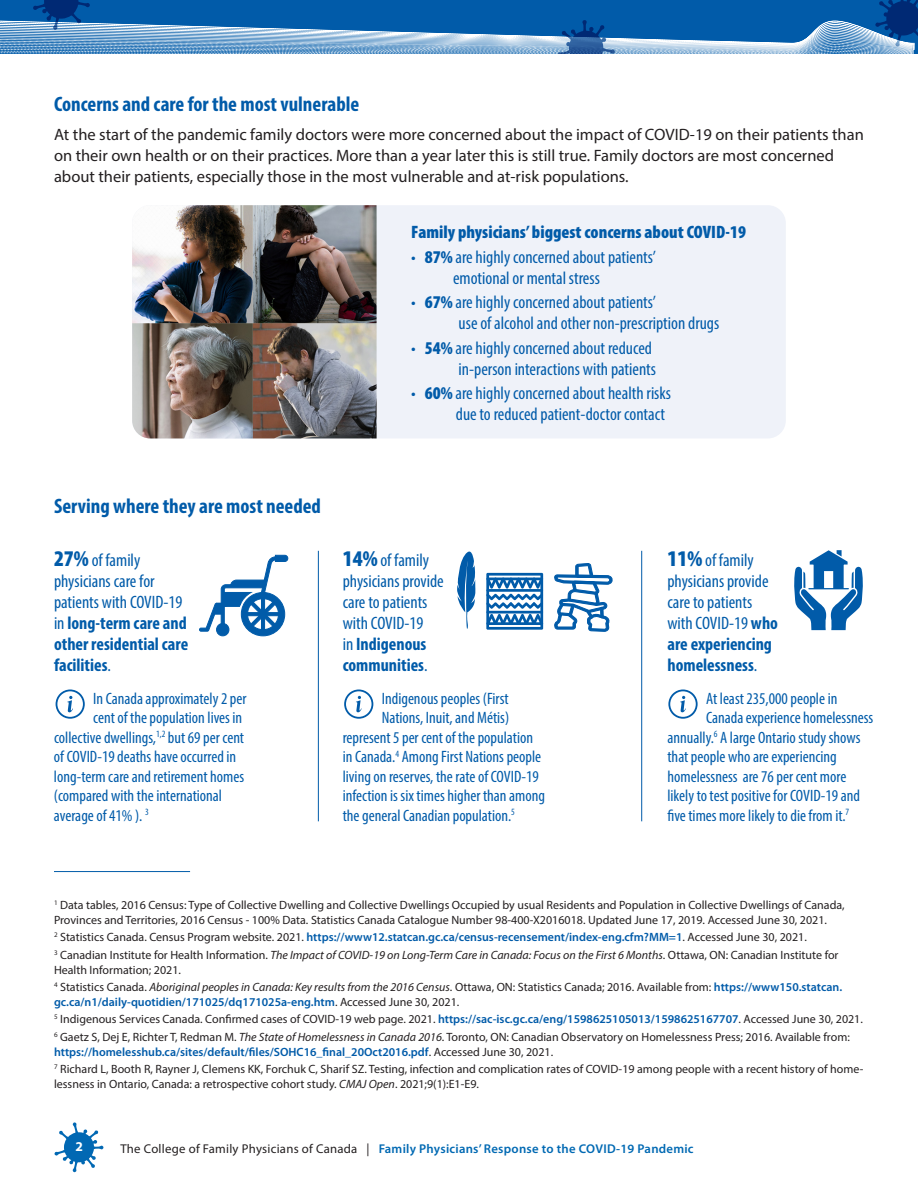
<style>
.page{position:relative;width:918px;height:1188px;background:#fff}
.page>*{position:absolute;margin:0;border:0;box-sizing:border-box;transform-origin:0 0}
.t1{font:700 condensed 21px "Myriad Pro";color:#015ba9}
.t2{font:condensed 18px/21px "Myriad Pro";color:#015ba9}
.t3{font:900 condensed 18px "Myriad Pro";color:#015ba9}
.t4{font:condensed 16.5px "Myriad Pro";color:#015ba9}
.t5{font:16.5px/21px "Myriad Pro";color:#231f20}
.t6{font:700 13.5px "Myriad Pro";color:#fff}
.t7{font:600 12.75px "Myriad Pro";letter-spacing:.02em;color:#0069b3}
.t8{font:12px/15px "Myriad Pro";color:#231f20}
.t9{font:600 12px "Myriad Pro";color:#015ba9}
.s1{font-weight:900}
.s2{font-weight:900;font-size:22.5px}
.s3{font-weight:700}
.s4{font-weight:400;color:#231f20}
.s5{font-style:italic}
.s6{font-weight:600;color:#015ba9}
</style>
<div class="page">
<svg style="left:54px;top:1122px;width:50px;height:50px"></svg>
<div style="left:132px;top:205px;width:654px;height:233px;background:#eff2f9;border-radius:18px"></div>
<img style="left:132px;top:205px;width:245px;height:233px">
<svg style="left:199px;top:555px;width:89px;height:81px"></svg>
<svg style="left:457px;top:551px;width:19px;height:78px"></svg>
<svg style="left:486px;top:573px;width:57px;height:57px"></svg>
<hr style="left:486px;top:589px;width:57px;height:3px;background:#015ba9">
<hr style="left:486px;top:611px;width:57px;height:3px;background:#015ba9">
<svg style="left:554px;top:563px;width:59px;height:69px"></svg>
<svg style="left:794px;top:550px;width:69px;height:80px"></svg>
<hr style="left:641px;top:551px;width:1px;height:270px;background:#015ba9">
<hr style="left:318px;top:551px;width:1px;height:270px;background:#015ba9">
<hr style="left:54px;top:871px;width:136px;height:1px;background:#015ba9">
<svg style="left:56px;top:690px;width:29px;height:29px"></svg>
<svg style="left:344px;top:690px;width:29px;height:29px"></svg>
<svg style="left:668px;top:690px;width:30px;height:29px"></svg>
<svg style="left:0;top:0;width:918px;height:54px;background:#3d7fba"></svg>
<p class="t1" style="left:54px;top:91px;width:307px">Concerns and care for the most vulnerable</p>
<p class="t5" style="left:54px;top:124px;width:811px">At the start of the pandemic family doctors were more concerned about the impact of COVID-19 on their patients than on their own health or on their practices. More than a year later this is still true. Family doctors are most concerned about their patients, especially those in the most vulnerable and at-risk populations.</p>
<p class="t3" style="left:411px;top:222px;width:336px">Family physicians’ biggest concerns about COVID-19</p>
<p class="t2" style="left:453px;top:246px;width:205px;text-indent:-42px">• <span class="s1">87%</span> are highly concerned about patients’ emotional or mental stress</p>
<p class="t2" style="left:459px;top:292px;width:262px;text-indent:-47px">• <span class="s1">67%</span> are highly concerned about patients’<br>use of alcohol and other non-prescription drugs</p>
<p class="t2" style="left:411px;top:337px;width:246px;text-align:right">• <span class="s1">54%</span> are highly concerned about reduced in-person interactions with patients</p>
<p class="t2" style="left:456px;top:383px;width:217px;text-indent:-45px">• <span class="s1">60%</span> are highly concerned about health risks due to reduced patient-doctor contact</p>
<p class="t1" style="left:54px;top:492px;width:269px">Serving where they are most needed</p>
<p class="t2" style="left:54px;top:549px;width:136px"><span class="s2">27%</span> of family physicians care for patients with COVID-19 in <span class="s3">long-term care and other residential care facilities</span>.</p>
<p class="t4" style="left:93px;top:689px;width:155px">In Canada approximately 2 per</p>
<p class="t4" style="left:93px;top:708px;width:151px">cent of the population lives in</p>
<p class="t4" style="left:54px;top:728px;width:192px">collective dwellings,<sup>1,2</sup> but 69 per cent</p>
<p class="t4" style="left:54px;top:747px;width:184px">of COVID-19 deaths have occurred in</p>
<p class="t4" style="left:54px;top:767px;width:192px">long-term care and retirement homes</p>
<p class="t4" style="left:54px;top:786px;width:170px">(compared with the international</p>
<p class="t4" style="left:54px;top:806px;width:96px">average of 41% ). <sup>3</sup></p>
<p class="t2" style="left:343px;top:549px;width:103px"><span class="s2">14%</span> of family physicians provide care to patients with COVID-19<br>in <span class="s3">Indigenous communities</span>.</p>
<p class="t4" style="left:382px;top:689px;width:128px">Indigenous peoples (First</p>
<p class="t4" style="left:382px;top:708px;width:129px">Nations, Inuit, and Métis)</p>
<p class="t4" style="left:343px;top:728px;width:192px">represent 5 per cent of the population</p>
<p class="t4" style="left:343px;top:747px;width:200px">in Canada.<sup>4</sup> Among First Nations people</p>
<p class="t4" style="left:343px;top:767px;width:198px">living on reserves, the rate of COVID-19</p>
<p class="t4" style="left:343px;top:786px;width:204px">infection is six times higher than among</p>
<p class="t4" style="left:343px;top:806px;width:174px">the general Canadian population.<sup>5</sup></p>
<p class="t2" style="left:667px;top:549px;width:112px"><span class="s2">11%</span> of family physicians provide care to patients with COVID-19 <span class="s3">who are experiencing homelessness</span>.</p>
<p class="t4" style="left:706px;top:689px;width:133px">At least 235,000 people in</p>
<p class="t4" style="left:706px;top:708px;width:169px">Canada experience homelessness</p>
<p class="t4" style="left:667px;top:728px;width:195px">annually.<sup>6</sup> A large Ontario study shows</p>
<p class="t4" style="left:667px;top:747px;width:171px">that people who are experiencing</p>
<p class="t4" style="left:667px;top:767px;width:180px">homelessness are 76 per cent more</p>
<p class="t4" style="left:667px;top:786px;width:194px">likely to test positive for COVID-19 and</p>
<p class="t4" style="left:667px;top:806px;width:183px">five times more likely to die from it.<sup>7</sup></p>
<p class="t8" style="left:54px;top:897px;width:792px"><sup>1</sup> Data tables, 2016 Census: Type of Collective Dwelling and Collective Dwellings Occupied by usual Residents and Population in Collective Dwellings of Canada,<br>Provinces and Territories, 2016 Census - 100% Data. Statistics Canada Catalogue Number 98-400-X2016018. Updated June 17, 2019. Accessed June 30, 2021.</p>
<p class="t9" style="left:54px;top:929px;width:754px"><sup>2</sup> <span class="s4">Statistics Canada. Census Program website. 2021.</span> https://www12.statcan.gc.ca/census-recensement/index-eng.cfm?MM=1<span class="s4">. Accessed June 30, 2021.</span></p>
<p class="t8" style="left:54px;top:947px;width:786px"><sup>3</sup> Canadian Institute for Health Information. <span class="s5">The Impact of COVID-19 on Long-Term Care in Canada: Focus on the First 6 Months</span>. Ottawa, ON: Canadian Institute for<br>Health Information; 2021.</p>
<p class="t8" style="left:54px;top:979px;width:790px"><sup>4</sup> Statistics Canada. <span class="s5">Aboriginal peoples in Canada: Key results from the 2016 Census</span>. Ottawa, ON: Statistics Canada; 2016. Available from: <span class="s6">https://www150.statcan. gc.ca/n1/daily-quotidien/171025/dq171025a-eng.htm</span>. Accessed June 30, 2021.</p>
<p class="t8" style="left:54px;top:1012px;width:810px"><sup>5</sup> Indigenous Services Canada. Confirmed cases of COVID-19 web page. 2021. <span class="s6">https://sac-isc.gc.ca/eng/1598625105013/1598625167707</span>. Accessed June 30, 2021.</p>
<p class="t8" style="left:54px;top:1029px;width:797px"><sup>6</sup> Gaetz S, Dej E, Richter T, Redman M. <span class="s5">The State of Homelessness in Canada 2016</span>. Toronto, ON: Canadian Observatory on Homelessness Press; 2016. Available from: <span class="s6">https://homelesshub.ca/sites/default/files/SOHC16_final_20Oct2016.pdf</span>. Accessed June 30, 2021.</p>
<p class="t8" style="left:54px;top:1062px;width:811px"><sup>7</sup> Richard L, Booth R, Rayner J, Clemens KK, Forchuk C, Sharif SZ. Testing, infection and complication rates of COVID-19 among people with a recent history of home&shy;lessness in Ontario, Canada: a retrospective cohort study. <span class="s5">CMAJ Open</span>. 2021;9(1):E1-E9.</p>
<p class="t6" style="left:76px;top:1138px;width:9px">2</p>
<p class="t7" style="left:120px;top:1141px;width:575px"><span class="s4">The College of Family Physicians of Canada |</span> Family Physicians’ Response to the COVID-19 Pandemic</p>
</div>
